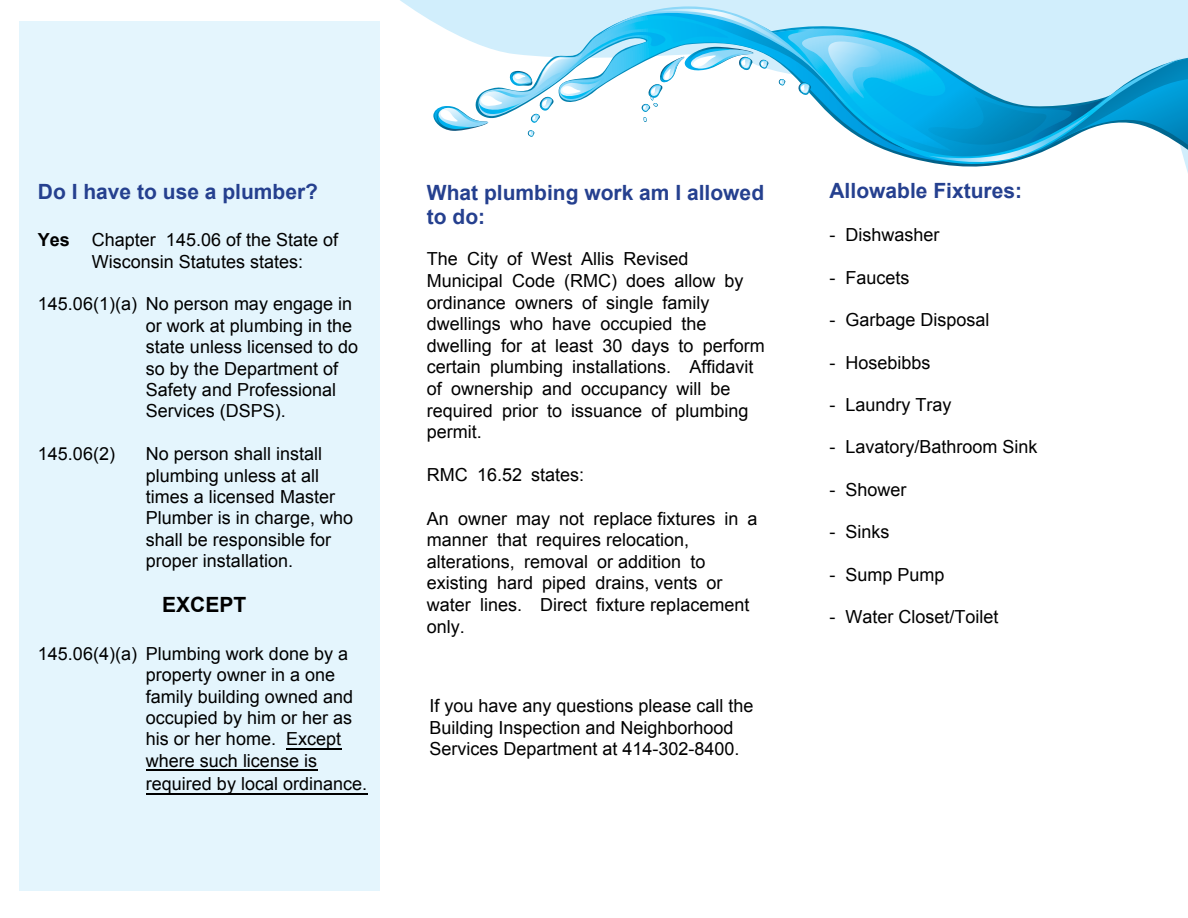
<style>
.page{position:relative;width:1188px;height:918px;background:#fff}
.page>*{position:absolute;margin:0;border:0;box-sizing:border-box;transform-origin:0 0}
.t1{font:700 21px/23.5px "Arial";color:#25408f}
.t2{font:700 21px "Arial";color:#000}
.t3{font:18px/21.5px "Arial";color:#000}
.s1{font-weight:700}
</style>
<div class="page">
<svg style="left:400px;top:0;width:788px;height:173px"></svg>
<div style="left:19px;top:22px;width:360px;height:869px;background:#e4f5fd"></div>
<hr style="left:146px;top:793px;width:221px;height:1px;background:#000">
<hr style="left:146px;top:769px;width:171px;height:2px;background:#000">
<hr style="left:286px;top:748px;width:55px;height:1px;background:#000">
<svg style="left:599px;top:0;width:582px;height:173px"></svg>
<svg style="left:433px;top:6px;width:755px;height:161px"></svg>
<p class="t1" style="left:38px;top:180px;width:282px">Do I have to use a plumber?</p>
<p class="t3" style="left:92px;top:229px;width:248px;text-indent:-54px"><span class="s1">Yes</span> Chapter 145.06 of the State of<br>Wisconsin Statutes states:</p>
<p class="t3" style="left:146px;top:294px;width:214px;text-indent:-108px">145.06(1)(a) No person may engage in or work at plumbing in the state unless licensed to do so by the Department of<br>Safety and Professional<br>Services (DSPS).</p>
<p class="t3" style="left:38px;top:443px;width:79px">145.06(2)</p>
<p class="t3" style="left:146px;top:443px;width:209px">No person shall install plumbing unless at all times a licensed Master<br>Plumber is in charge, who shall be responsible for proper installation.</p>
<p class="t2" style="left:162px;top:591px;width:86px">EXCEPT</p>
<p class="t3" style="left:146px;top:643px;width:209px;text-indent:-108px">145.06(4)(a) Plumbing work done by a property owner in a one family building owned and occupied by him or her as his or her home. Except where such license is</p>
<p class="t3" style="left:146px;top:774px;width:223px">required by local ordinance.</p>
<p class="t1" style="left:427px;top:182px;width:339px">What plumbing work am I allowed to do:</p>
<p class="t3" style="left:427px;top:248px;width:339px">The City of West Allis Revised<br>Municipal Code (RMC) does allow by ordinance owners of single family dwellings who have occupied the dwelling for at least 30 days to perform certain plumbing installations. Affidavit of ownership and occupancy will be required prior to issuance of plumbing permit.</p>
<p class="t3" style="left:427px;top:464px;width:159px">RMC 16.52 states:</p>
<p class="t3" style="left:427px;top:508px;width:332px">An owner may not replace fixtures in a manner that requires relocation, alterations, removal or addition to existing hard piped drains, vents or water lines. Direct fixture replacement only.</p>
<p class="t3" style="left:429px;top:695px;width:326px">If you have any questions please call the<br>Building Inspection and Neighborhood<br>Services Department at 414-302-8400.</p>
<p class="t1" style="left:830px;top:179px;width:194px">Allowable Fixtures:</p>
<p class="t3" style="left:830px;top:224px;width:112px">- Dishwasher</p>
<p class="t3" style="left:830px;top:267px;width:82px">- Faucets</p>
<p class="t3" style="left:830px;top:309px;width:162px">- Garbage Disposal</p>
<p class="t3" style="left:830px;top:352px;width:103px">- Hosebibbs</p>
<p class="t3" style="left:830px;top:394px;width:124px">- Laundry Tray</p>
<p class="t3" style="left:830px;top:437px;width:210px">- Lavatory/Bathroom Sink</p>
<p class="t3" style="left:830px;top:479px;width:79px">- Shower</p>
<p class="t3" style="left:830px;top:522px;width:62px">- Sinks</p>
<p class="t3" style="left:830px;top:564px;width:117px">- Sump Pump</p>
<p class="t3" style="left:830px;top:606px;width:171px">- Water Closet/Toilet</p>
</div>
